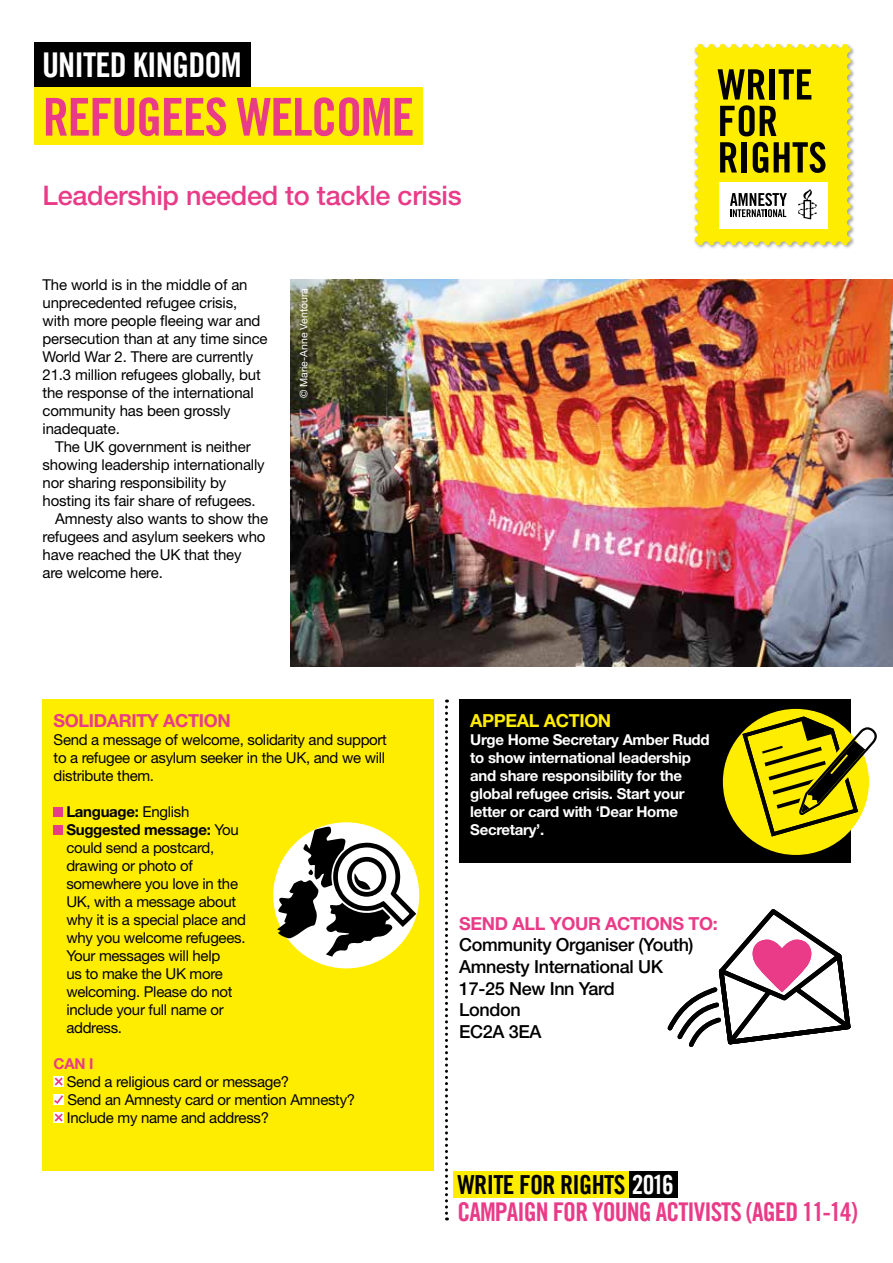
<style>
.page{position:relative;width:893px;height:1263px;background:#fff}
.page>*{position:absolute;margin:0;border:0;box-sizing:border-box;transform-origin:0 0}
.t1{font:52.2px "Amnesty Trade Gothic Bd Cn 20";letter-spacing:-.025em;color:#e93b87}
.t2{font:34.2px "Amnesty Trade Gothic Bd Cn 20";letter-spacing:-.025em;color:#fff}
.t3{font:500 27px "Helvetica Neue LT Pro";letter-spacing:-.01em;color:#e93b87}
.t4{font:26.25px "Amnesty Trade Gothic Bd Cn 20";letter-spacing:-.025em;color:#000}
.t5{font:25.8px "Amnesty Trade Gothic Bd Cn 20";letter-spacing:-.035em;color:#e93b87}
.t6{font:500 18px/21.6px "Helvetica Neue LT Pro";letter-spacing:-.02em;color:#000}
.t7{font:700 18px "Helvetica Neue LT Pro";letter-spacing:-.02em;color:#e93b87}
.t8{font:700 18px "Helvetica Neue LT Pro";letter-spacing:-.02em;color:#ffed00}
.t9{font:15px/18px "Helvetica Neue LT Pro";letter-spacing:-.01em;color:#000}
.t10{font:700 15px/18px "Helvetica Neue LT Pro";letter-spacing:-.02em;color:#fff}
.t11{font:700 15px "Helvetica Neue LT Pro";color:#e93b87}
.t12{font:10.5px "Helvetica Neue";color:#fff}
.s1{font-weight:700}
.s2{color:#fff}
</style>
<div class="page">
<div style="left:43px;top:699px;width:391px;height:472px;background:#ffed00"></div>
<div style="left:273px;top:822px;width:146px;height:146px;background:#fff;border-radius:50%"></div>
<img style="left:291px;top:279px;width:602px;height:387px">
<div style="left:35px;top:43px;width:216px;height:44px;background:#000"></div>
<div style="left:35px;top:87px;width:388px;height:58px;background:#ffed00"></div>
<svg style="left:445px;top:699px;width:3px;height:521px"></svg>
<div style="left:459px;top:699px;width:391px;height:164px;background:#000"></div>
<div style="left:54px;top:807px;width:9px;height:10px;background:#e93b87"></div>
<div style="left:54px;top:825px;width:9px;height:10px;background:#e93b87"></div>
<svg style="left:54px;top:1076px;width:10px;height:11px"></svg>
<svg style="left:55px;top:1077px;width:8px;height:8px"></svg>
<div style="left:54px;top:1094px;width:10px;height:11px;background:#fff"></div>
<svg style="left:54px;top:1095px;width:9px;height:9px"></svg>
<svg style="left:54px;top:1112px;width:10px;height:11px"></svg>
<svg style="left:55px;top:1113px;width:8px;height:8px"></svg>
<div style="left:723px;top:709px;width:146px;height:146px;background:#ffed00;border-radius:50%"></div>
<div style="left:693px;top:43px;width:162px;height:207px;background:#000;opacity:.35"></div>
<svg style="left:695px;top:44px;width:155px;height:201px;background:#d6ca2b"></svg>
<svg style="left:667px;top:909px;width:184px;height:138px"></svg>
<svg style="left:740px;top:714px;width:137px;height:125px"></svg>
<div style="left:629px;top:1171px;width:49px;height:26px;background:#000"></div>
<div style="left:453px;top:1171px;width:176px;height:26px;background:#ffed00"></div>
<svg style="left:277px;top:826px;width:142px;height:131px"></svg>
<h2 class="t2" style="left:42px;top:44px;width:201px">UNITED KINGDOM</h2>
<h1 class="t1" style="left:43px;top:85px;width:373px">REFUGEES WELCOME</h1>
<h3 class="t3" style="left:43px;top:179px;width:421px">Leadership needed to tackle crisis</h3>
<p class="t9" style="left:43px;top:275px;width:227px">The world is in the middle of an unprecedented refugee crisis, with more people fleeing war and persecution than at any time since<br>World War 2. There are currently<br>21.3 million refugees globally, but the response of the international community has been grossly inadequate.</p>
<p class="t9" style="left:55px;top:437px;width:197px">The UK government is neither</p>
<p class="t9" style="left:43px;top:455px;width:224px">showing leadership internationally</p>
<p class="t9" style="left:43px;top:473px;width:185px">nor sharing responsibility by</p>
<p class="t9" style="left:43px;top:491px;width:215px">hosting its fair share of refugees.</p>
<p class="t9" style="left:55px;top:509px;width:214px">Amnesty also wants to show the</p>
<p class="t9" style="left:43px;top:527px;width:225px">refugees and asylum seekers who</p>
<p class="t9" style="left:43px;top:545px;width:201px">have reached the UK that they</p>
<p class="t9" style="left:43px;top:563px;width:122px">are welcome here.</p>
<p class="t12" style="left:298px;top:398px;width:112px;rotate:-90deg">© Marie-Anne Ventoura</p>
<p class="t7" style="left:54px;top:709px;width:179px">SOLIDARITY ACTION</p>
<p class="t9" style="left:54px;top:730px;width:335px;text-align:justify">Send a message of welcome, solidarity and support to a refugee or asylum seeker in the UK, and we will distribute them.</p>
<p class="t9" style="left:66px;top:802px;width:181px"><span class="s1">Language:</span> English<br><span class="s1">Suggested message:</span> You could send a postcard, drawing or photo of somewhere you love in the<br>UK, with a message about why it is a special place and why you welcome refugees.<br>Your messages will help<br>us to make the UK more welcoming. Please do not include your full name or address.</p>
<p class="t11" style="left:54px;top:1054px;width:41px">CAN I</p>
<p class="t9" style="left:67px;top:1072px;width:290px">Send a religious card or message?<br>Send an Amnesty card or mention Amnesty?<br>Include my name and address?</p>
<p class="t8" style="left:470px;top:709px;width:143px">APPEAL ACTION</p>
<p class="t10" style="left:470px;top:730px;width:241px">Urge Home Secretary Amber Rudd to show international leadership and share responsibility for the global refugee crisis. Start your letter or card with ‘Dear Home<br>Secretary’.</p>
<p class="t7" style="left:459px;top:912px;width:260px">SEND ALL YOUR ACTIONS TO:</p>
<p class="t6" style="left:459px;top:934px;width:236px">Community Organiser (Youth)<br>Amnesty International UK<br>17-25 New Inn Yard<br>London<br>EC2A 3EA</p>
<h3 class="t4" style="left:457px;top:1168px;width:218px">WRITE FOR RIGHTS <span class="s2">2016</span></h3>
<h3 class="t5" style="left:457px;top:1196px;width:402px">CAMPAIGN FOR YOUNG ACTIVISTS (AGED 11-14)</h3>
</div>
